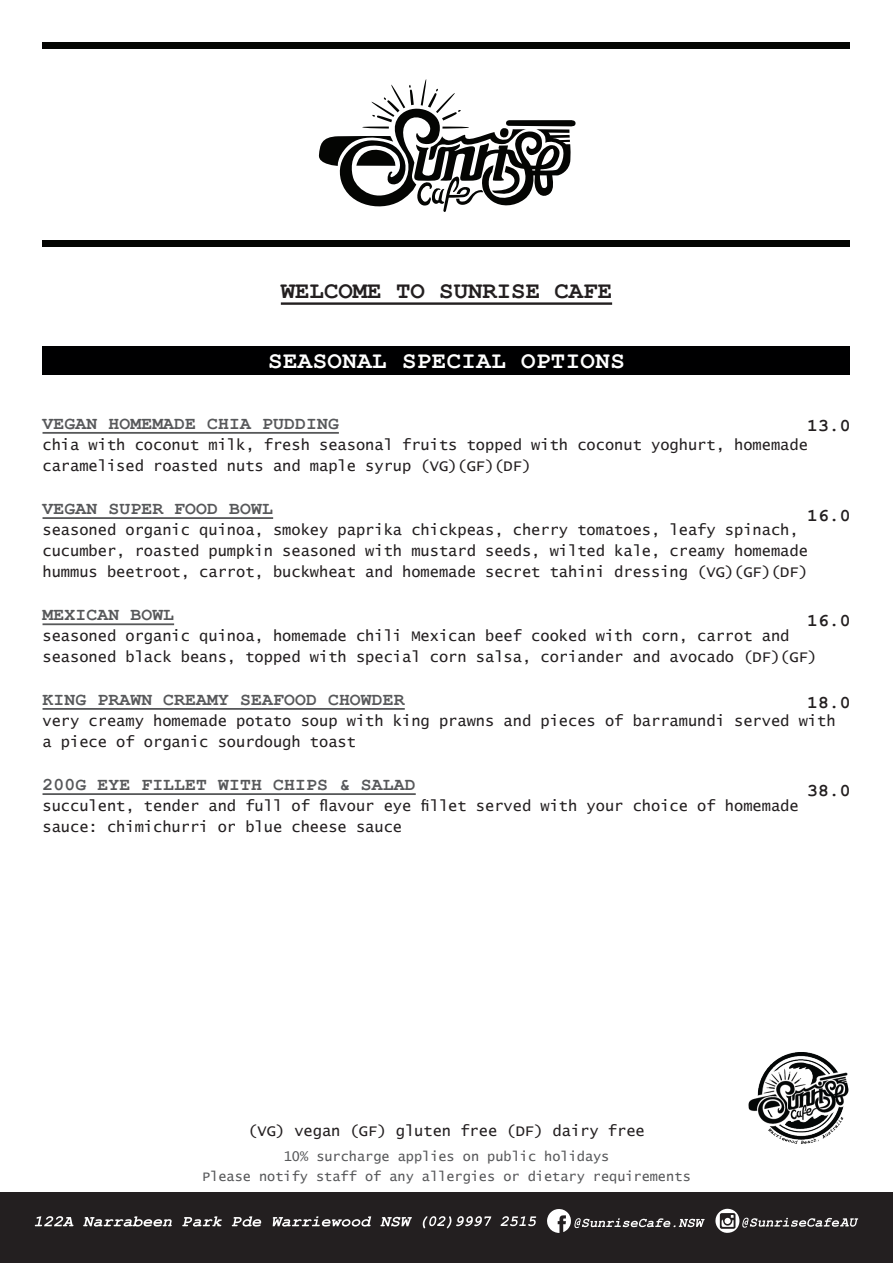
<style>
.page{position:relative;width:893px;height:1263px;background:#fff}
.page>*{position:absolute;margin:0;border:0;box-sizing:border-box;transform-origin:0 0}
.t1{font:700 24px "Courier New";letter-spacing:.02em;color:#fff}
.t2{font:700 24px "Courier New";color:#231f20}
.t3{font:700 18px "Courier New";letter-spacing:.01em;color:#57585a}
.t4{font:700 18px "Courier New";color:#231f20}
.t5{font:15.3px/21px "Lucida Console";color:#231f20}
.t6{font:13.5px "Lucida Console";color:#57585a}
</style>
<div class="page">
<hr style="left:281px;top:302px;width:331px;height:3px;background:#231f20">
<div style="left:43px;top:241px;width:807px;height:6px;background:#040503"></div>
<div style="left:43px;top:43px;width:807px;height:6px;background:#040503"></div>
<svg style="left:318px;top:79px;width:258px;height:133px"></svg>
<div style="left:43px;top:347px;width:807px;height:28px;background:#000001"></div>
<hr style="left:43px;top:432px;width:296px;height:2px;background:#57585a">
<hr style="left:43px;top:517px;width:230px;height:2px;background:#57585a">
<hr style="left:43px;top:623px;width:131px;height:2px;background:#57585a">
<hr style="left:43px;top:708px;width:362px;height:2px;background:#57585a">
<hr style="left:43px;top:793px;width:373px;height:2px;background:#57585a">
<img style="left:748px;top:1052px;width:101px;height:92px">
<div style="left:0;top:1193px;width:893px;height:70px;background:#231f20"></div>
<svg style="left:547px;top:1209px;width:158px;height:24px"></svg>
<svg style="left:35px;top:1216px;width:38px;height:10px"></svg>
<svg style="left:83px;top:1216px;width:89px;height:10px"></svg>
<svg style="left:182px;top:1216px;width:40px;height:10px"></svg>
<svg style="left:232px;top:1216px;width:29px;height:10px"></svg>
<svg style="left:273px;top:1216px;width:98px;height:10px"></svg>
<svg style="left:380px;top:1217px;width:32px;height:9px"></svg>
<svg style="left:715px;top:1208px;width:143px;height:25px"></svg>
<svg style="left:423px;top:1216px;width:68px;height:12px"></svg>
<svg style="left:500px;top:1216px;width:36px;height:10px"></svg>
<p class="t2" style="left:281px;top:276px;width:333px">WELCOME TO SUNRISE CAFE</p>
<p class="t1" style="left:268px;top:346px;width:358px">SEASONAL SPECIAL OPTIONS</p>
<p class="t3" style="left:43px;top:412px;width:298px">VEGAN HOMEMADE CHIA PUDDING</p>
<p class="t5" style="left:43px;top:435px;width:767px">chia with coconut milk, fresh seasonal fruits topped with coconut yoghurt, homemade</p>
<p class="t5" style="left:43px;top:456px;width:490px">caramelised roasted nuts and maple syrup (VG)(GF)(DF)</p>
<p class="t3" style="left:43px;top:497px;width:232px">VEGAN SUPER FOOD BOWL</p>
<p class="t5" style="left:43px;top:520px;width:758px">seasoned organic quinoa, smokey paprika chickpeas, cherry tomatoes, leafy spinach,</p>
<p class="t5" style="left:43px;top:541px;width:767px">cucumber, roasted pumpkin seasoned with mustard seeds, wilted kale, creamy homemade hummus beetroot, carrot, buckwheat and homemade secret tahini dressing (VG)(GF)(DF)</p>
<p class="t3" style="left:43px;top:603px;width:133px">MEXICAN BOWL</p>
<p class="t5" style="left:43px;top:626px;width:748px">seasoned organic quinoa, homemade chili Mexican beef cooked with corn, carrot and</p>
<p class="t5" style="left:43px;top:647px;width:776px">seasoned black beans, topped with special corn salsa, coriander and avocado (DF)(GF)</p>
<p class="t3" style="left:43px;top:688px;width:364px">KING PRAWN CREAMY SEAFOOD CHOWDER</p>
<p class="t5" style="left:43px;top:711px;width:795px">very creamy homemade potato soup with king prawns and pieces of barramundi served with a piece of organic sourdough toast</p>
<p class="t3" style="left:43px;top:773px;width:375px">200G EYE FILLET WITH CHIPS &amp; SALAD</p>
<p class="t5" style="left:43px;top:796px;width:758px">succulent, tender and full of flavour eye fillet served with your choice of homemade sauce: chimichurri or blue cheese sauce</p>
<p class="t4" style="left:807px;top:414px;width:45px">13.0</p>
<p class="t4" style="left:807px;top:504px;width:45px">16.0</p>
<p class="t4" style="left:807px;top:609px;width:45px">16.0</p>
<p class="t4" style="left:807px;top:691px;width:45px">18.0</p>
<p class="t4" style="left:807px;top:779px;width:45px">38.0</p>
<p class="t5" style="left:248px;top:1121px;width:398px">(VG) vegan (GF) gluten free (DF) dairy free</p>
<p class="t6" style="left:202px;top:1170px;width:490px">Please notify staff of any allergies or dietary requirements</p>
<p class="t6" style="left:284px;top:1150px;width:327px">10% surcharge applies on public holidays</p>
</div>
